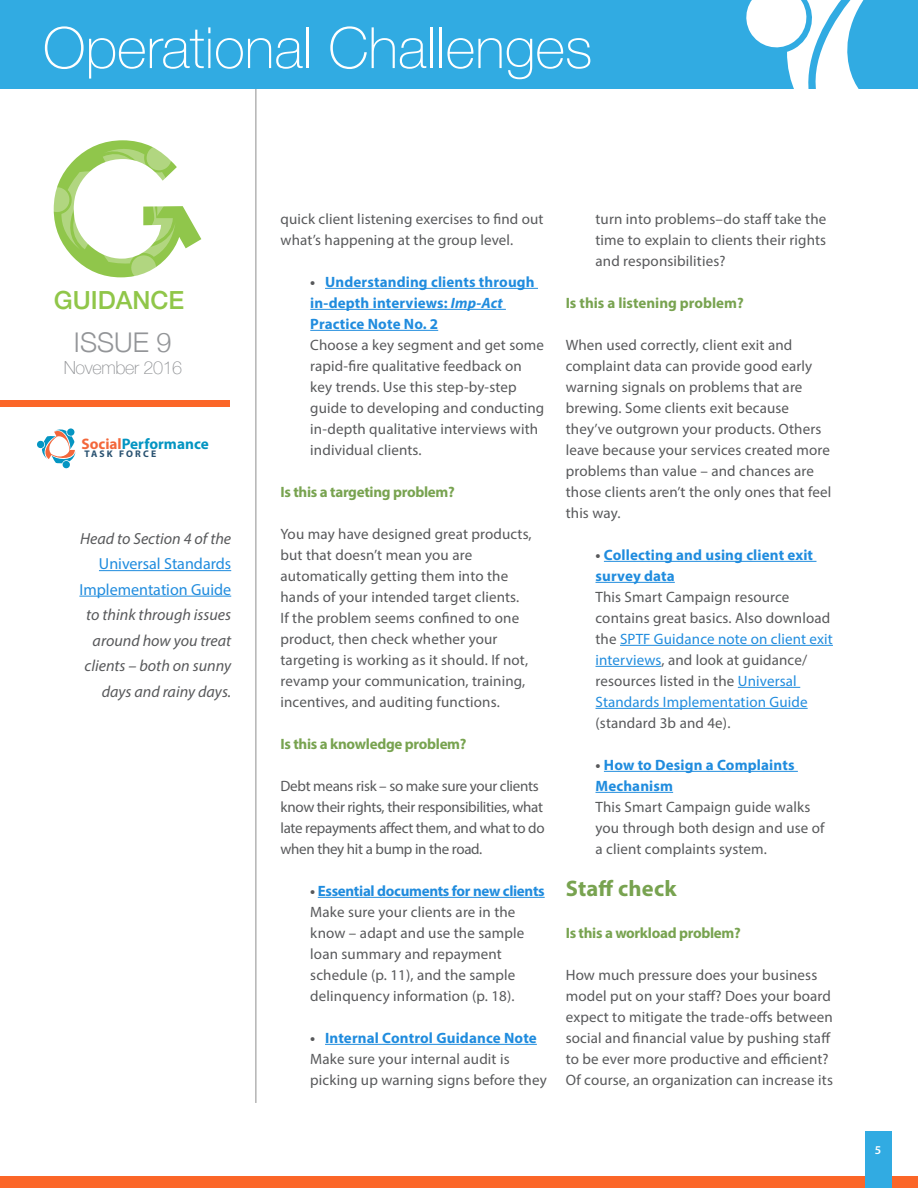
<style>
.page{position:relative;width:918px;height:1188px;background:#fff}
.page>*{position:absolute;margin:0;border:0;box-sizing:border-box;transform-origin:0 0}
.t1{font:100 57px "Helvetica Neue";color:#fff}
.t2{font:300 27.15px "Helvetica Neue";color:#939598}
.t3{font:500 25.05px "Helvetica Neue";color:#90c649}
.t4{font:700 22.5px "Myriad Pro";letter-spacing:.01em;color:#78a350}
.t5{font:100 18px "Helvetica Neue";letter-spacing:-.02em;color:#8f9194}
.t6{font:italic 16.05px/25.5px "Myriad Pro";color:#58595b;text-align:right}
.t7{font:16.05px/25.5px "Myriad Pro";color:#208cde;text-align:right}
.t8{font:700 15.15px "Myriad Pro";color:#0495c2}
.t9{font:15px/21px "Myriad Pro";letter-spacing:.01em;color:#58595b}
.t10{font:700 15px/21px "Myriad Pro";letter-spacing:.01em;color:#208cde}
.t11{font:15px/21px "Myriad Pro";letter-spacing:-.02em;color:#58595b}
.t12{font:700 15px "Myriad Pro";letter-spacing:-.02em;color:#78a350}
.t13{font:700 15px "Myriad Pro";color:#78a350}
.t14{font:600 12px "Myriad Pro";color:#fff}
.t15{font:700 9.6px "Myriad Pro";letter-spacing:.22em;color:#285170}
.s1{color:#f3673b}
.s2{color:#58595b}
.s3{font-style:italic}
.s4{font-weight:700}
.s5{font-weight:700;color:#208cde}
.s6{color:#208cde}
</style>
<div class="page">
<div style="left:0;top:1177px;width:918px;height:11px;background:#fb6628"></div>
<hr style="left:256px;top:89px;width:1px;height:1014px;background:#000">
<div style="left:0;top:0;width:918px;height:89px;background:#31abe2"></div>
<svg style="left:746px;top:0;width:118px;height:89px"></svg>
<div style="left:0;top:400px;width:229px;height:7px;background:#fb6628"></div>
<svg style="left:53px;top:140px;width:148px;height:138px"></svg>
<svg style="left:37px;top:428px;width:39px;height:40px"></svg>
<div style="left:865px;top:1132px;width:27px;height:56px;background:#31abe2"></div>
<hr style="left:325px;top:288px;width:213px;height:1px;background:#208cde">
<hr style="left:310px;top:309px;width:196px;height:1px;background:#208cde">
<hr style="left:310px;top:330px;width:128px;height:1px;background:#208cde">
<hr style="left:318px;top:897px;width:227px;height:1px;background:#208cde">
<hr style="left:325px;top:1044px;width:212px;height:1px;background:#208cde">
<hr style="left:604px;top:561px;width:212px;height:1px;background:#208cde">
<hr style="left:596px;top:582px;width:79px;height:1px;background:#208cde">
<hr style="left:620px;top:645px;width:213px;height:1px;background:#208cde">
<hr style="left:596px;top:666px;width:65px;height:1px;background:#208cde">
<hr style="left:738px;top:687px;width:62px;height:1px;background:#208cde">
<hr style="left:596px;top:708px;width:212px;height:1px;background:#208cde">
<hr style="left:604px;top:771px;width:194px;height:1px;background:#208cde">
<hr style="left:596px;top:792px;width:77px;height:1px;background:#208cde">
<hr style="left:99px;top:570px;width:132px;height:1px;background:#208cde">
<hr style="left:79px;top:596px;width:152px;height:1px;background:#208cde">
<h1 class="t1" style="left:43px;top:5px;width:551px">Operational Challenges</h1>
<h3 class="t3" style="left:54px;top:280px;width:132px">GUIDANCE</h3>
<h2 class="t2" style="left:74px;top:320px;width:99px">ISSUE 9</h2>
<p class="t5" style="left:64px;top:354px;width:120px">November 2016</p>
<p class="t8" style="left:81px;top:434px;width:129px"><span class="s1">Social</span>Performance</p>
<p class="t15" style="left:84px;top:447px;width:73px">TASK FORCE</p>
<p class="t6" style="left:80px;top:525px;width:153px">Head to Section 4 of the</p>
<p class="t7" style="left:79px;top:551px;width:153px">Universal Standards<br>Implementation Guide</p>
<p class="t6" style="left:85px;top:602px;width:148px">to think through issues around how you treat clients – both on sunny days and rainy days.</p>
<p class="t9" style="left:281px;top:208px;width:265px">quick client listening exercises to find out what’s happening at the group level.</p>
<p class="t10" style="left:310px;top:271px;width:226px"><span class="s2">•</span> Understanding clients through in-depth interviews: <span class="s3">Imp-Act<br></span>Practice Note No. 2</p>
<p class="t9" style="left:310px;top:334px;width:236px">Choose a key segment and get some rapid-fire qualitative feedback on key trends. Use this step-by-step guide to developing and conducting in-depth qualitative interviews with individual clients.</p>
<p class="t12" style="left:281px;top:482px;width:176px">Is this a targeting problem?</p>
<p class="t9" style="left:281px;top:523px;width:253px">You may have designed great products, but that doesn’t mean you are automatically getting them into the hands of your intended target clients.<br>If the problem seems confined to one product, then check whether your targeting is working as it should. If not, revamp your communication, training, incentives, and auditing functions.</p>
<p class="t12" style="left:281px;top:734px;width:188px">Is this a knowledge problem?</p>
<p class="t11" style="left:281px;top:775px;width:266px">Debt means risk – so make sure your clients know their rights, their responsibilities, what late repayments affect them, and what to do when they hit a bump in the road.</p>
<p class="t9" style="left:310px;top:880px;width:236px"><span class="s4">•</span> <span class="s5">Essential documents for new clients<br></span>Make sure your clients are in the know – adapt and use the sample loan summary and repayment schedule (p. 11), and the sample delinquency information (p. 18).</p>
<p class="t9" style="left:310px;top:1027px;width:238px"><span class="s4">•</span> <span class="s5">Internal Control Guidance Note<br></span>Make sure your internal audit is picking up warning signs before they</p>
<p class="t9" style="left:596px;top:208px;width:232px;text-align:justify">turn into problems–do staff take the time to explain to clients their rights and responsibilities?</p>
<p class="t13" style="left:566px;top:293px;width:180px">Is this a listening problem?</p>
<p class="t9" style="left:566px;top:334px;width:267px">When used correctly, client exit and complaint data can provide good early warning signals on problems that are brewing. Some clients exit because they’ve outgrown your products. Others leave because your services created more problems than value – and chances are those clients aren’t the only ones that feel this way.</p>
<p class="t10" style="left:596px;top:544px;width:219px"><span class="s2">•</span> Collecting and using client exit survey data</p>
<p class="t9" style="left:596px;top:586px;width:239px">This Smart Campaign resource contains great basics. Also download the <span class="s6">SPTF Guidance note on client exit interviews</span>, and look at guidance/ resources listed in the <span class="s6">Universal Standards Implementation Guide</span></p>
<p class="t9" style="left:596px;top:712px;width:136px">(standard 3b and 4e).</p>
<p class="t10" style="left:596px;top:754px;width:201px"><span class="s2">•</span> How to Design a Complaints<br>Mechanism</p>
<p class="t9" style="left:596px;top:796px;width:231px">This Smart Campaign guide walks you through both design and use of a client complaints system.</p>
<h3 class="t4" style="left:566px;top:874px;width:112px">Staff check</h3>
<p class="t12" style="left:566px;top:923px;width:177px">Is this a workload problem?</p>
<p class="t9" style="left:566px;top:964px;width:269px">How much pressure does your business model put on your staff? Does your board expect to mitigate the trade-offs between social and financial value by pushing staff to be ever more productive and efficient?<br>Of course, an organization can increase its</p>
<p class="t14" style="left:875px;top:1142px;width:8px">5</p>
</div>
